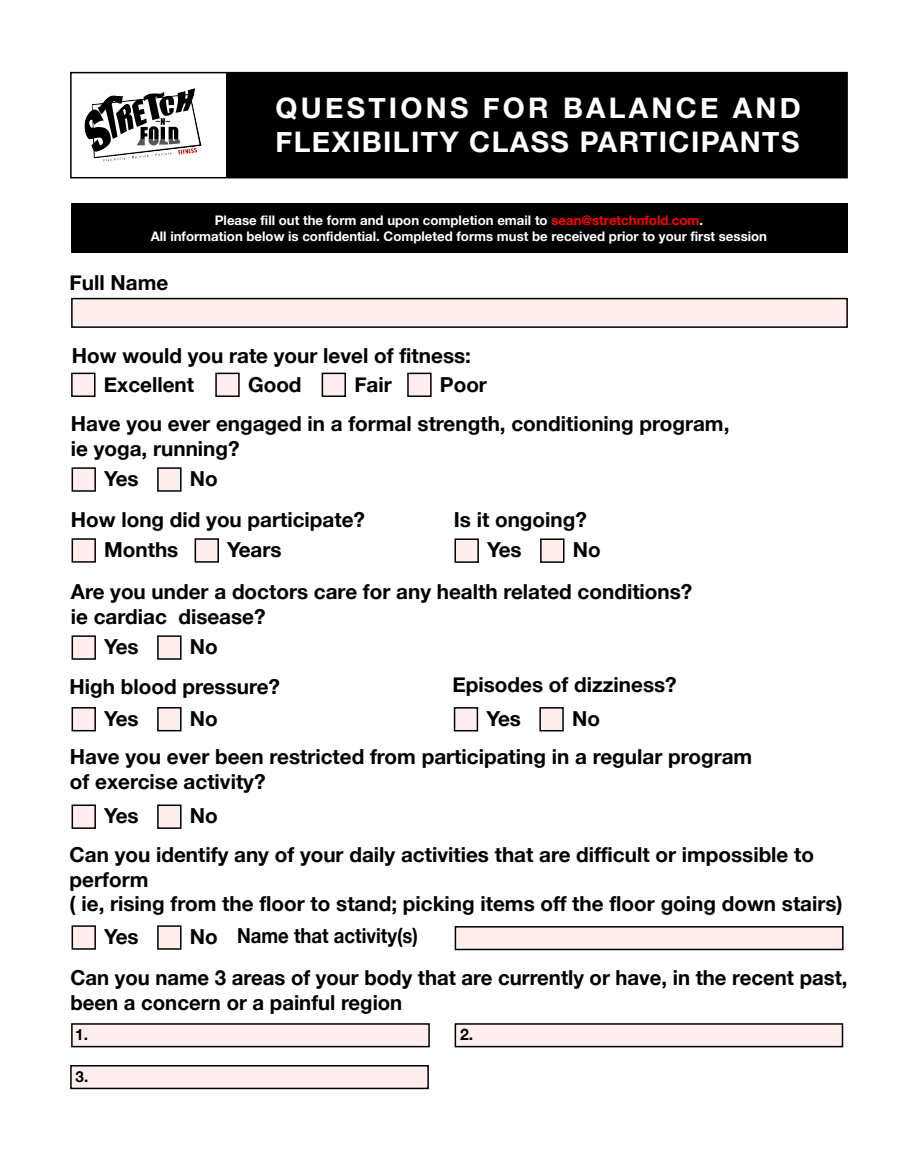
<style>
.page{position:relative;width:918px;height:1161px;background:#fff}
.page>*{position:absolute;margin:0;border:0;box-sizing:border-box;transform-origin:0 0}
.t1{font:700 28.35px/34px "Helvetica Neue";letter-spacing:.05em;color:#fff}
.t2{font:700 20.7px/24.8px "Helvetica Neue";color:#000}
.t3{font:700 20.7px/41.8px "Helvetica Neue";color:#000;scale:.9 1}
.t4{font:700 15.9px "Helvetica Neue";color:#000}
.t5{font:700 15.45px "Helvetica Neue";color:#000}
.t6{font:700 15.15px "Helvetica Neue";color:#000}
.t7{font:700 13.2px/15.9px "Helvetica Neue";color:#fff;text-align:center}
.s1{color:#f00}
.s2{font-family:"Minion Pro";color:#f00}
</style>
<div class="page">
<div style="left:71px;top:203px;width:776px;height:49px;background:#000"></div>
<img style="left:84px;top:88px;width:118px;height:74px">
<div style="left:226px;top:73px;width:621px;height:105px;background:#000"></div>
<div style="left:70px;top:72px;width:778px;height:106px;border:2px solid #000"></div>
<div style="left:71px;top:298px;width:777px;height:30px;background:#fee;border:2px solid #000"></div>
<div style="left:455px;top:926px;width:389px;height:24px;background:#fee;border:2px solid #000"></div>
<div style="left:71px;top:1023px;width:359px;height:24px;background:#fee;border:2px solid #000"></div>
<div style="left:455px;top:1023px;width:388px;height:24px;background:#fee;border:2px solid #000"></div>
<div style="left:70px;top:1065px;width:359px;height:24px;background:#fee;border:2px solid #000"></div>
<div style="left:71px;top:373px;width:25px;height:24px;background:#fee;border:2px solid #000"></div>
<div style="left:215px;top:373px;width:25px;height:24px;background:#fee;border:2px solid #000"></div>
<div style="left:322px;top:373px;width:24px;height:24px;background:#fee;border:2px solid #000"></div>
<div style="left:407px;top:373px;width:25px;height:24px;background:#fee;border:2px solid #000"></div>
<div style="left:72px;top:467px;width:24px;height:25px;background:#fee;border:2px solid #000"></div>
<div style="left:72px;top:538px;width:24px;height:25px;background:#fee;border:2px solid #000"></div>
<div style="left:157px;top:467px;width:25px;height:25px;background:#fee;border:2px solid #000"></div>
<div style="left:455px;top:538px;width:24px;height:25px;background:#fee;border:2px solid #000"></div>
<div style="left:540px;top:538px;width:24px;height:25px;background:#fee;border:2px solid #000"></div>
<div style="left:72px;top:635px;width:24px;height:25px;background:#fee;border:2px solid #000"></div>
<div style="left:157px;top:635px;width:25px;height:25px;background:#fee;border:2px solid #000"></div>
<div style="left:72px;top:707px;width:24px;height:24px;background:#fee;border:2px solid #000"></div>
<div style="left:157px;top:707px;width:25px;height:24px;background:#fee;border:2px solid #000"></div>
<div style="left:454px;top:707px;width:24px;height:24px;background:#fee;border:2px solid #000"></div>
<div style="left:539px;top:707px;width:25px;height:24px;background:#fee;border:2px solid #000"></div>
<div style="left:72px;top:804px;width:24px;height:25px;background:#fee;border:2px solid #000"></div>
<div style="left:157px;top:804px;width:25px;height:25px;background:#fee;border:2px solid #000"></div>
<div style="left:72px;top:925px;width:24px;height:25px;background:#fee;border:2px solid #000"></div>
<div style="left:157px;top:925px;width:25px;height:25px;background:#fee;border:2px solid #000"></div>
<div style="left:195px;top:538px;width:24px;height:25px;background:#fee;border:2px solid #000"></div>
<h1 class="t1" style="left:276px;top:90px;width:527px">QUESTIONS FOR BALANCE AND<br>FLEXIBILITY CLASS PARTICIPANTS</h1>
<p class="t7" style="left:151px;top:212px;width:618px">Please fill out the form and upon completion email to <span class="s1">sean@stretchnfold</span><span class="s2">.</span><span class="s1">com</span>.<br>All information below is confidential. Completed forms must be received prior to your first session</p>
<p class="t2" style="left:70px;top:270px;width:100px">Full Name</p>
<p class="t2" style="left:72px;top:343px;width:401px">How would you rate your level of fitness:</p>
<p class="t2" style="left:104px;top:371px;width:92px">Excellent</p>
<p class="t2" style="left:248px;top:371px;width:55px">Good</p>
<p class="t2" style="left:354px;top:371px;width:39px">Fair</p>
<p class="t2" style="left:440px;top:371px;width:49px">Poor</p>
<p class="t2" style="left:71px;top:411px;width:660px">Have you ever engaged in a formal strength, conditioning program, ie yoga, running?</p>
<p class="t2" style="left:104px;top:466px;width:36px">Yes</p>
<p class="t2" style="left:190px;top:466px;width:29px">No</p>
<p class="t2" style="left:104px;top:505px;width:262px;line-height:29.5px;text-indent:-33px">How long did you participate?<br>Months</p>
<p class="t2" style="left:227px;top:537px;width:56px">Years</p>
<p class="t2" style="left:454px;top:507px;width:135px">Is it ongoing?</p>
<p class="t2" style="left:487px;top:537px;width:36px">Yes</p>
<p class="t2" style="left:573px;top:537px;width:29px">No</p>
<p class="t2" style="left:71px;top:579px;width:623px">Are you under a doctors care for any health related conditions? ie cardiac disease?</p>
<p class="t2" style="left:104px;top:634px;width:36px">Yes</p>
<p class="t2" style="left:190px;top:634px;width:29px">No</p>
<p class="t2" style="left:70px;top:674px;width:212px">High blood pressure?</p>
<p class="t2" style="left:453px;top:671px;width:226px">Episodes of dizziness?</p>
<p class="t2" style="left:104px;top:706px;width:36px">Yes</p>
<p class="t2" style="left:190px;top:706px;width:29px">No</p>
<p class="t2" style="left:487px;top:706px;width:36px">Yes</p>
<p class="t2" style="left:572px;top:706px;width:29px">No</p>
<p class="t2" style="left:70px;top:744px;width:684px">Have you ever been restricted from participating in a regular program of exercise activity?</p>
<p class="t2" style="left:104px;top:803px;width:36px">Yes</p>
<p class="t2" style="left:190px;top:803px;width:29px">No</p>
<p class="t2" style="left:70px;top:841px;width:775px">Can you identify any of your daily activities that are difficult or impossible to perform<br>( ie, rising from the floor to stand; picking items off the floor going down stairs)</p>
<p class="t3" style="left:70px;top:914px;width:865px;text-indent:167px">Name that activity(s)<br>Can you name 3 areas of your body that are currently or have, in the recent past,</p>
<p class="t2" style="left:70px;top:989px;width:333px">been a concern or a painful region</p>
<p class="t5" style="left:75px;top:1025px;width:14px">1.</p>
<p class="t4" style="left:460px;top:1024px;width:15px">2.</p>
<p class="t6" style="left:76px;top:1067px;width:14px">3.</p>
<p class="t2" style="left:104px;top:924px;width:36px">Yes</p>
<p class="t2" style="left:190px;top:924px;width:29px">No</p>
</div>
